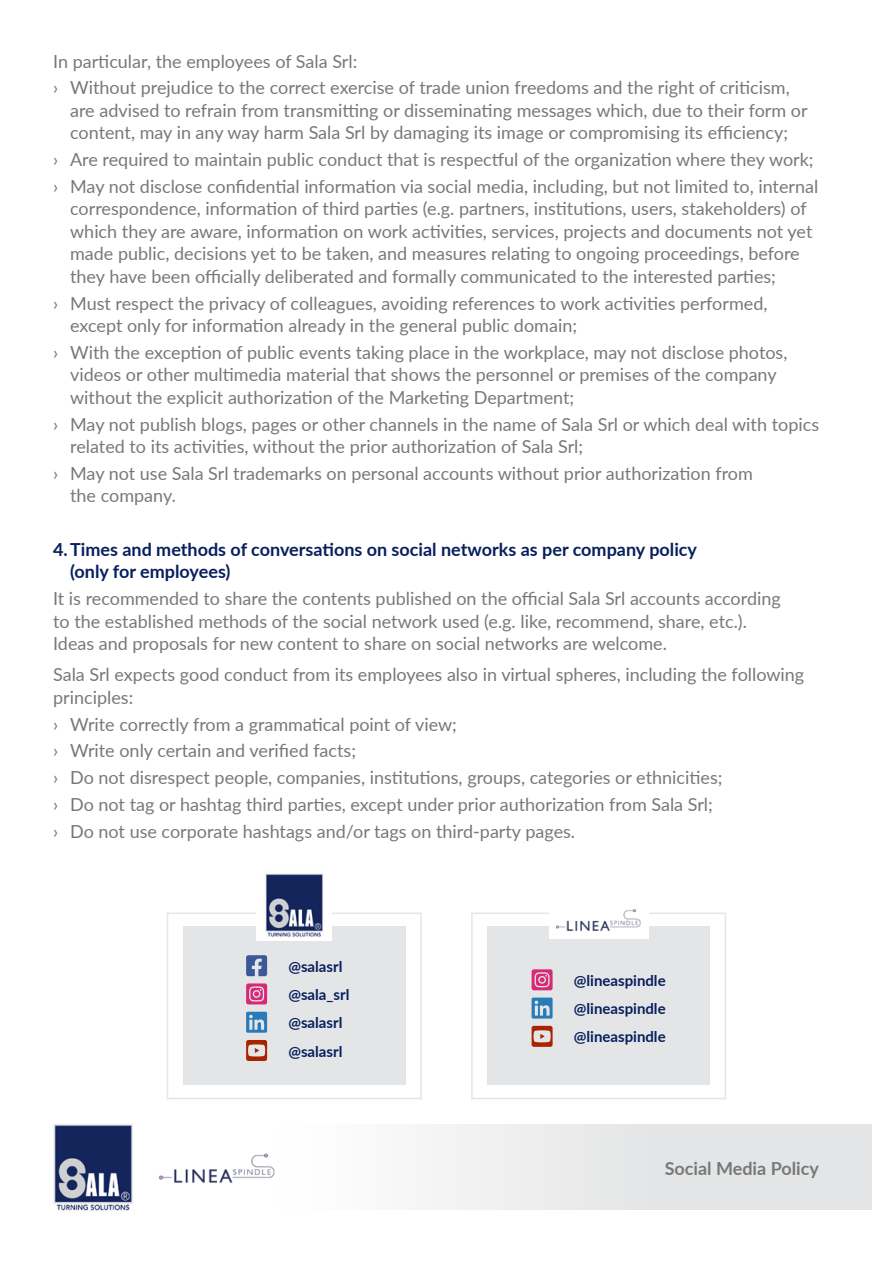
<style>
.page{position:relative;width:893px;height:1263px;background:#fff}
.page>*{position:absolute;margin:0;border:0;box-sizing:border-box;transform-origin:0 0}
.t1{font:18px/22.5px "Lato";color:#787878}
.t2{font:700 18px/22.5px "Lato";color:#071f5e}
.t3{font:700 18px "Lato";color:#787878}
.t4{font:700 15px "Lato";color:#071f5e}
</style>
<div class="page">
<div style="left:278px;top:1125px;width:594px;height:85px;background:linear-gradient(to right,#fcfcfc,#dedfe0)"></div>
<img style="left:53px;top:1124px;width:80px;height:87px">
<img style="left:158px;top:1153px;width:117px;height:30px">
<div style="left:183px;top:927px;width:223px;height:158px;background:#e4e5e6"></div>
<div style="left:487px;top:927px;width:223px;height:158px;background:#e4e5e6"></div>
<div style="left:167px;top:912px;width:255px;height:187px;border:2px solid #e4e5e6"></div>
<div style="left:471px;top:912px;width:255px;height:187px;border:2px solid #e4e5e6"></div>
<div style="left:256px;top:861px;width:76px;height:79px;background:#fff"></div>
<img style="left:265px;top:873px;width:59px;height:64px">
<div style="left:549px;top:890px;width:100px;height:49px;background:#fff"></div>
<img style="left:556px;top:909px;width:85px;height:22px">
<svg style="left:246px;top:955px;width:21px;height:21px"></svg>
<svg style="left:246px;top:983px;width:21px;height:21px"></svg>
<svg style="left:532px;top:969px;width:21px;height:21px"></svg>
<svg style="left:246px;top:1012px;width:21px;height:21px"></svg>
<svg style="left:532px;top:997px;width:21px;height:21px"></svg>
<svg style="left:246px;top:1040px;width:21px;height:21px"></svg>
<svg style="left:532px;top:1026px;width:21px;height:21px"></svg>
<p class="t1" style="left:53px;top:49px;width:306px">In particular, the employees of Sala Srl:</p>
<p class="t1" style="left:70px;top:76px;width:739px;text-indent:-17px">› Without prejudice to the correct exercise of trade union freedoms and the right of criticism, are advised to refrain from transmitting or disseminating messages which, due to their form or content, may in any way harm Sala Srl by damaging its image or compromising its efficiency;</p>
<p class="t1" style="left:53px;top:148px;width:762px">› Are required to maintain public conduct that is respectful of the organization where they work;</p>
<p class="t1" style="left:70px;top:174px;width:750px;text-indent:-17px">› May not disclose confidential information via social media, including, but not limited to, internal correspondence, information of third parties (e.g. partners, institutions, users, stakeholders) of which they are aware, information on work activities, services, projects and documents not yet made public, decisions yet to be taken, and measures relating to ongoing proceedings, before they have been officially deliberated and formally communicated to the interested parties;</p>
<p class="t1" style="left:70px;top:291px;width:699px;text-indent:-17px">› Must respect the privacy of colleagues, avoiding references to work activities performed, except only for information already in the general public domain;</p>
<p class="t1" style="left:70px;top:340px;width:719px;text-indent:-17px">› With the exception of public events taking place in the workplace, may not disclose photos, videos or other multimedia material that shows the personnel or premises of the company without the explicit authorization of the Marketing Department;</p>
<p class="t1" style="left:70px;top:412px;width:750px;text-indent:-17px">› May not publish blogs, pages or other channels in the name of Sala Srl or which deal with topics related to its activities, without the prior authorization of Sala Srl;</p>
<p class="t1" style="left:70px;top:461px;width:684px;text-indent:-17px">› May not use Sala Srl trademarks on personal accounts without prior authorization from the company.</p>
<p class="t2" style="left:70px;top:537px;width:628px;text-indent:-17px">4.Times and methods of conversations on social networks as per company policy (only for employees)</p>
<p class="t1" style="left:53px;top:587px;width:729px">It is recommended to share the contents published on the official Sala Srl accounts according to the established methods of the social network used (e.g. like, recommend, share, etc.).<br>Ideas and proposals for new content to share on social networks are welcome.</p>
<p class="t1" style="left:53px;top:663px;width:753px">Sala Srl expects good conduct from its employees also in virtual spheres, including the following principles:</p>
<p class="t1" style="left:53px;top:712px;width:405px">› Write correctly from a grammatical point of view;</p>
<p class="t1" style="left:53px;top:739px;width:304px">› Write only certain and verified facts;</p>
<p class="t1" style="left:53px;top:765px;width:671px">› Do not disrespect people, companies, institutions, groups, categories or ethnicities;</p>
<p class="t1" style="left:53px;top:792px;width:661px">› Do not tag or hashtag third parties, except under prior authorization from Sala Srl;</p>
<p class="t1" style="left:53px;top:819px;width:524px">› Do not use corporate hashtags and/or tags on third-party pages.</p>
<p class="t4" style="left:288px;top:955px;width:56px">@salasrl</p>
<p class="t4" style="left:288px;top:983px;width:63px">@sala_srl</p>
<p class="t4" style="left:288px;top:1012px;width:56px">@salasrl</p>
<p class="t4" style="left:288px;top:1040px;width:56px">@salasrl</p>
<p class="t4" style="left:574px;top:969px;width:93px">@lineaspindle</p>
<p class="t4" style="left:574px;top:998px;width:93px">@lineaspindle</p>
<p class="t4" style="left:574px;top:1026px;width:93px">@lineaspindle</p>
<p class="t3" style="left:665px;top:1155px;width:156px">Social Media Policy</p>
</div>
